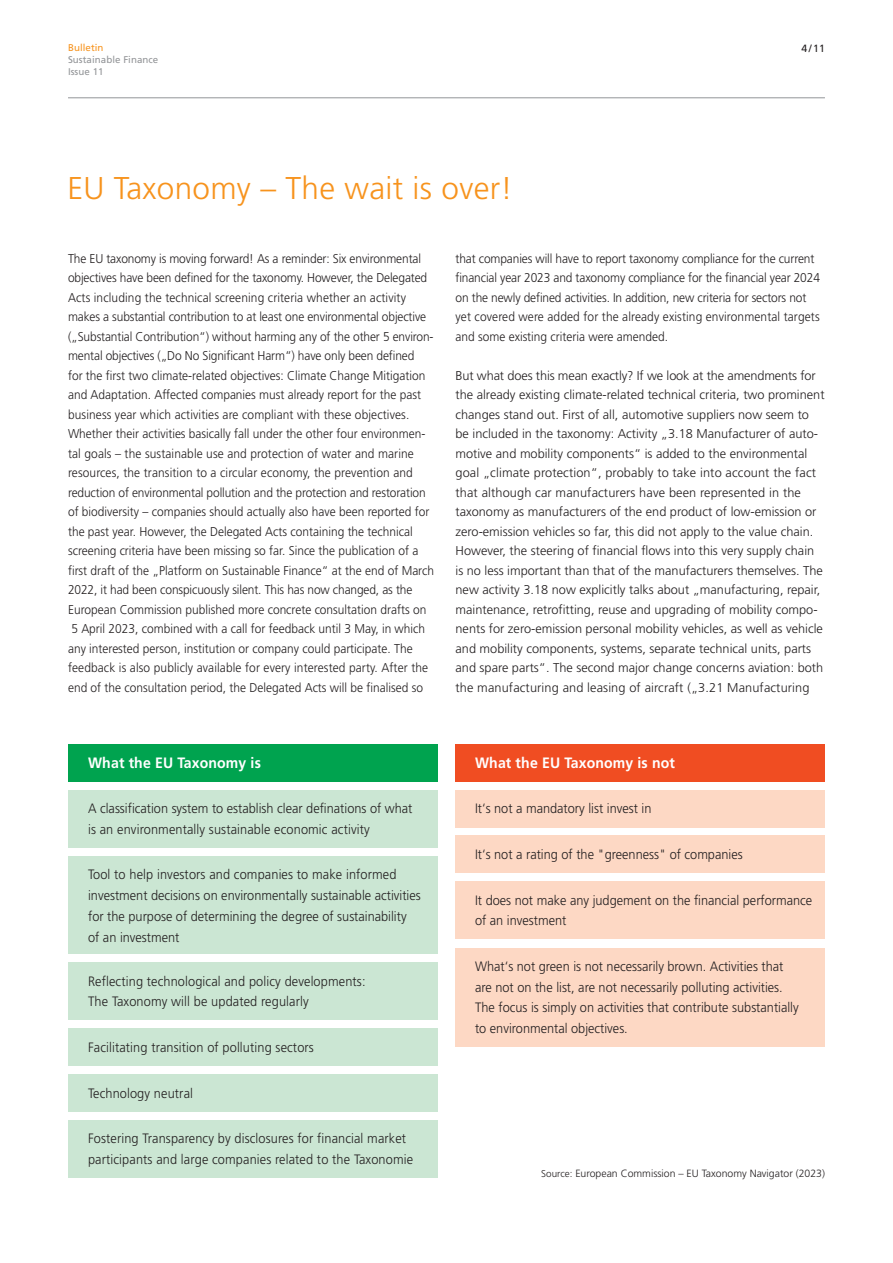
<style>
.page{position:relative;width:893px;height:1263px;background:#fff}
.page>*{position:absolute;margin:0;border:0;box-sizing:border-box;transform-origin:0 0}
.t1{font:300 31.5px "Frutiger LT Std";letter-spacing:.01em;color:#f7931d}
.t2{font:700 15px "Frutiger LT Std";letter-spacing:.01em;color:#fff;scale:.94 1}
.t3{font:300 13.65px/20.9px "Frutiger LT Std";color:#231f20;scale:.94 1}
.t4{font:300 12.75px/19.5px "Frutiger LT Std";color:#231f20;scale:.94 1}
.t5{font:300 12.75px/19.5px "Frutiger LT Std";color:#231f20}
.t6{font:300 10.5px "Frutiger LT Std";color:#231f20}
.t7{font:10.5px "Frutiger LT Std";color:#231f20}
.t8{font:9.75px/12px "Frutiger LT Std";letter-spacing:.005em;color:#939598}
.t9{font:9.75px "Frutiger LT Std";letter-spacing:.005em;color:#f7931d}
.s1{font-size:9.9px}
</style>
<div class="page">
<hr style="left:68px;top:97px;width:757px;height:1px;background:#939598">
<div style="left:68px;top:744px;width:370px;height:37px;background:#00a34f"></div>
<div style="left:455px;top:744px;width:370px;height:37px;background:#f04d22"></div>
<div style="left:68px;top:790px;width:370px;height:58px;background:#cbe6d3"></div>
<div style="left:68px;top:856px;width:370px;height:98px;background:#cbe6d3"></div>
<div style="left:68px;top:962px;width:370px;height:58px;background:#cbe6d3"></div>
<div style="left:68px;top:1029px;width:370px;height:37px;background:#cbe6d3"></div>
<div style="left:68px;top:1074px;width:370px;height:38px;background:#cbe6d3"></div>
<div style="left:68px;top:1120px;width:370px;height:58px;background:#cbe6d3"></div>
<div style="left:455px;top:790px;width:370px;height:37px;background:#fdd8c4"></div>
<div style="left:455px;top:836px;width:370px;height:37px;background:#fdd8c4"></div>
<div style="left:455px;top:882px;width:370px;height:57px;background:#fdd8c4"></div>
<div style="left:455px;top:948px;width:370px;height:98px;background:#fdd8c4"></div>
<p class="t9" style="left:68px;top:42px;width:37px">Bulletin</p>
<p class="t8" style="left:68px;top:54px;width:92px">Sustainable Finance<br>Issue 11</p>
<h1 class="t1" style="left:68px;top:170px;width:447px">EU Taxonomy – The wait is over!</h1>
<p class="t7" style="left:802px;top:42px;width:25px">4/11</p>
<p class="t4" style="left:68px;top:249px;width:391px">The EU taxonomy is moving forward! As a reminder: Six environmental objectives have been defined for the taxonomy. However, the Delegated Acts including the technical screening criteria whether an activity makes a substantial contribution to at least one environmental objective („Substantial Contribution“) without harming any of the other 5 environ&shy;mental objectives („Do No Significant Harm“) have only been defined<br>for the first two climate-related objectives: Climate Change Mitigation and Adaptation. Affected companies must already report for the past business year which activities are compliant with these objectives.<br>Whether their activities basically fall under the other four environmen&shy;tal goals – the sustainable use and protection of water and marine resources, the transition to a circular economy, the prevention and reduction of environmental pollution and the protection and restoration of biodiversity – companies should actually also have been reported for the past year. However, the Delegated Acts containing the technical screening criteria have been missing so far. Since the publication of a first draft of the „Platform on Sustainable Finance“ at the end of March 2022, it had been conspicuously silent. This has now changed, as the European Commission published more concrete consultation drafts on 5 April 2023, combined with a call for feedback until 3 May, in which any interested person, institution or company could participate. The feedback is also publicly available for every interested party. After the end of the consultation period, the Delegated Acts will be finalised so</p>
<p class="t4" style="left:455px;top:249px;width:389px">that companies will have to report taxonomy compliance for the current financial year 2023 and taxonomy compliance for the financial year 2024 on the newly defined activities. In addition, new criteria for sectors not yet covered were added for the already existing environmental targets and some existing criteria were amended.</p>
<p class="t5" style="left:455px;top:366px;width:371px">But what does this mean exactly? If we look at the amendments for the already existing climate-related technical criteria, two prominent changes stand out. First of all, automotive suppliers now seem to be included in the taxonomy: Activity „3.18 Manufacturer of auto&shy;motive and mobility components“ is added to the environmental goal „climate protection“, probably to take into account the fact that although car manufacturers have been represented in the taxonomy as manufacturers of the end product of low-emission or zero-emission vehicles so far, this did not apply to the value chain.<br>However, the steering of financial flows into this very supply chain is no less important than that of the manufacturers themselves. The new activity 3.18 now explicitly talks about „manufacturing, repair, maintenance, retrofitting, reuse and upgrading of mobility compo&shy;nents for zero-emission personal mobility vehicles, as well as vehicle and mobility components, systems, separate technical units, parts and spare parts“. The second major change concerns aviation: both the manufacturing and leasing of aircraft („3.21 Manufacturing</p>
<p class="t2" style="left:88px;top:754px;width:185px">What the EU Taxonomy is</p>
<p class="t2" style="left:475px;top:754px;width:214px">What the EU Taxonomy is not</p>
<p class="t3" style="left:88px;top:798px;width:347px">A classification system to establish clear definations of what is an environmentally sustainable economic activity</p>
<p class="t3" style="left:88px;top:864px;width:355px">Tool to help investors and companies to make informed investment decisions on environmentally sustainable activities for the purpose of determining the degree of sustainability of an investment</p>
<p class="t3" style="left:88px;top:970px;width:297px">Reflecting technological and policy developments:<br>The Taxonomy will be updated regularly</p>
<p class="t3" style="left:88px;top:1037px;width:242px">Facilitating transition of polluting sectors</p>
<p class="t3" style="left:88px;top:1082px;width:113px">Technology neutral</p>
<p class="t3" style="left:88px;top:1128px;width:347px">Fostering Transparency by disclosures for financial market participants and large companies related to the Taxonomie</p>
<p class="t3" style="left:475px;top:798px;width:189px">It‘s not a mandatory list invest in</p>
<p class="t3" style="left:475px;top:844px;width:286px">It‘s not a rating of the "greenness" of companies</p>
<p class="t3" style="left:475px;top:890px;width:360px">It does not make any judgement on the financial performance of an investment</p>
<p class="t3" style="left:475px;top:956px;width:346px">What‘s not green is not necessarily brown. Activities that are not on the list, are not necessarily polluting activities.<br>The focus is simply on activities that contribute substantially to environmental objectives.</p>
<p class="t6" style="left:541px;top:1167px;width:285px"><span class="s1">Source:</span> European Commission – EU Taxonomy Navigator (2023)</p>
</div>
